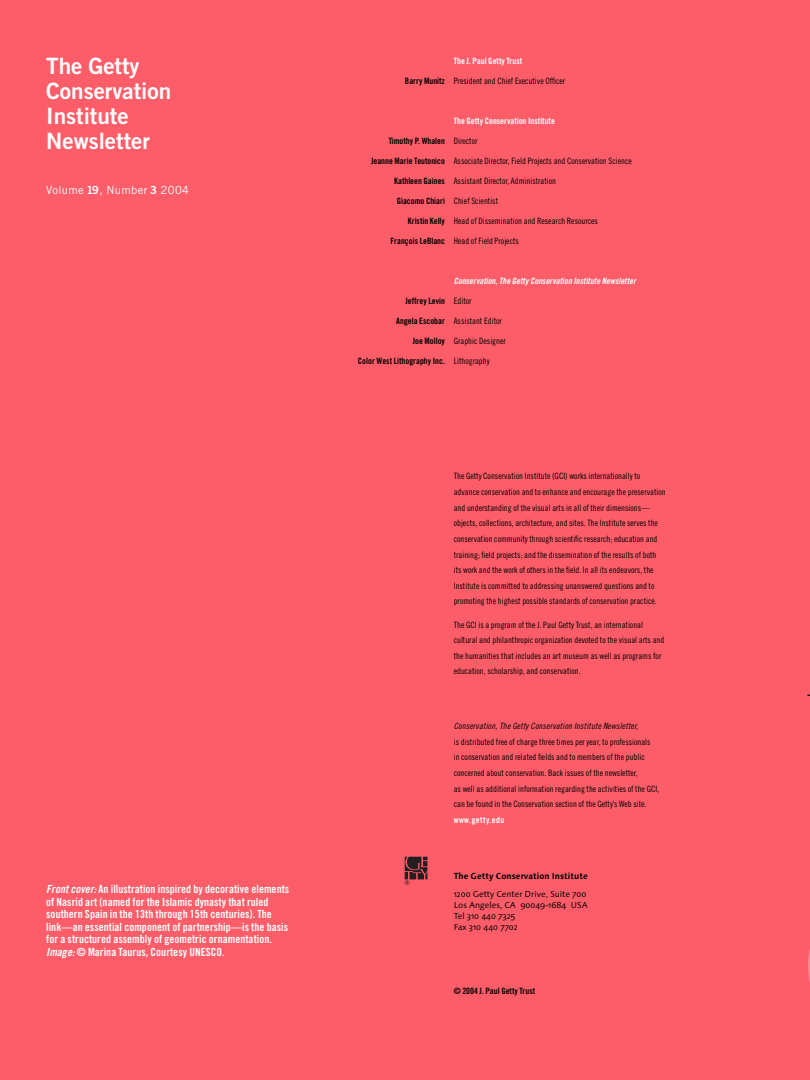
<style>
.page{position:relative;width:810px;height:1080px;background:#fc5d69}
.page>*{position:absolute;margin:0;border:0;box-sizing:border-box;transform-origin:0 0}
.t1{font:22.5px/25px "Trade Gothic Bold Two";color:#fff}
.t2{font:11.25px/12.5px "Trade Gothic Bold Cond Twenty";letter-spacing:.005em;color:#fff}
.t3{font:11.25px "Trade Gothic";letter-spacing:.03em;color:#fff}
.t4{font:8.75px/15.6px "Trade Gothic Cond Eighteen";color:#000}
.t5{font:8.75px "Trade Gothic Bold Cond Twenty";color:#000}
.t6{font:8.75px/11.2px "Linotype Syntax Os F";color:#000}
.t7{font:8.75px "Trade Gothic Cond Eighteen Obl";letter-spacing:.02em;color:#000}
.t8{font:8.75px "Trade Gothic Bold Cond Twenty Obl";color:#fff}
.t9{font:8.75px "Trade Gothic Bold Cond Twenty";color:#fff}
.t10{font:700 8.75px "Linotype Syntax";color:#000}
.t11{font:8.75px "Trade Gothic Bold Cond Twenty";letter-spacing:.05em;color:#fff}
.s1{font-family:"Trade Gothic Bold Two"}
.s2{font-family:"Trade Gothic Bold Cond Twenty Obl"}
.s3{font-family:"Trade Gothic Bold Cond Twenty"}
.s4{font-family:"Trade Gothic Cond Eighteen"}
</style>
<div class="page">
<svg style="left:405px;top:857px;width:22px;height:28px"></svg>
<h1 class="t1" style="left:46px;top:55px;width:126px">The Getty<br>Conservation<br>Institute<br>Newsletter</h1>
<p class="t3" style="left:46px;top:186px;width:144px">Volume <span class="s1">19</span>, Number <span class="s1">3</span> 2004</p>
<p class="t2" style="left:46px;top:884px;width:245px"><span class="s2">Front cover:</span> An illustration inspired by decorative elements of Nasrid art (named for the Islamic dynasty that ruled southern Spain in the 13th through 15th centuries). The link—an essential component of partnership—is the basis for a structured assembly of geometric ornamentation.<br><span class="s2">Image:</span> © Marina Taurus, Courtesy UNESCO.</p>
<p class="t9" style="left:454px;top:57px;width:70px">The J. Paul Getty Trust</p>
<p class="t4" style="left:405px;top:74px;width:162px"><span class="s3">Barry Munitz</span> President and Chief Executive Officer</p>
<p class="t9" style="left:454px;top:117px;width:103px">The Getty Conservation Institute</p>
<p class="t5" style="left:389px;top:137px;width:90px">Timothy P. Whalen <span class="s4">Director</span></p>
<p class="t4" style="left:371px;top:154px;width:262px"><span class="s3">Jeanne Marie Teutonico</span> Associate Director, Field Projects and Conservation Science</p>
<p class="t4" style="left:394px;top:174px;width:163px"><span class="s3">Kathleen Gaines</span> Assistant Director, Administration</p>
<p class="t4" style="left:397px;top:194px;width:103px"><span class="s3">Giacomo Chiari</span> Chief Scientist</p>
<p class="t4" style="left:408px;top:214px;width:192px"><span class="s3">Kristin Kelly</span> Head of Dissemination and Research Resources</p>
<p class="t4" style="left:390px;top:234px;width:130px"><span class="s3">François LeBlanc</span> Head of Field Projects</p>
<p class="t8" style="left:454px;top:277px;width:184px">Conservation, The Getty Conservation Institute Newsletter</p>
<p class="t5" style="left:405px;top:297px;width:68px">Jeffrey Levin <span class="s4">Editor</span></p>
<p class="t4" style="left:396px;top:314px;width:107px"><span class="s3">Angela Escobar</span> Assistant Editor</p>
<p class="t4" style="left:413px;top:334px;width:95px"><span class="s3">Joe Molloy</span> Graphic Designer</p>
<p class="t5" style="left:358px;top:357px;width:133px">Color West Lithography Inc. <span class="s4">Lithography</span></p>
<p class="t4" style="left:454px;top:469px;width:213px">The Getty Conservation Institute (GCI) works internationally to advance conservation and to enhance and encourage the preservation and understanding of the visual arts in all of their dimensions— objects, collections, architecture, and sites. The Institute serves the conservation community through scientific research; education and training; field projects; and the dissemination of the results of both its work and the work of others in the field. In all its endeavors, the Institute is committed to addressing unanswered questions and to promoting the highest possible standards of conservation practice.</p>
<p class="t4" style="left:454px;top:617px;width:212px">The GCI is a program of the J. Paul Getty Trust, an international cultural and philanthropic organization devoted to the visual arts and the humanities that includes an art museum as well as programs for education, scholarship, and conservation.</p>
<p class="t7" style="left:454px;top:723px;width:186px">Conservation, The Getty Conservation Institute Newsletter,</p>
<p class="t4" style="left:454px;top:735px;width:207px">is distributed free of charge three times per year, to professionals<br>in conservation and related fields and to members of the public concerned about conservation. Back issues of the newsletter,<br>as well as additional information regarding the activities of the GCI, can be found in the Conservation section of the Getty’s Web site.</p>
<p class="t11" style="left:454px;top:817px;width:52px">www.getty.edu</p>
<p class="t10" style="left:454px;top:872px;width:136px">The Getty Conservation Institute</p>
<p class="t6" style="left:454px;top:889px;width:135px">1200 Getty Center Drive, Suite 700<br>Los Angeles, CA 90049-1684 USA<br>Tel 310 440 7325<br>Fax 310 440 7702</p>
<p class="t5" style="left:454px;top:988px;width:83px">© 2004 J. Paul Getty Trust</p>
</div>
